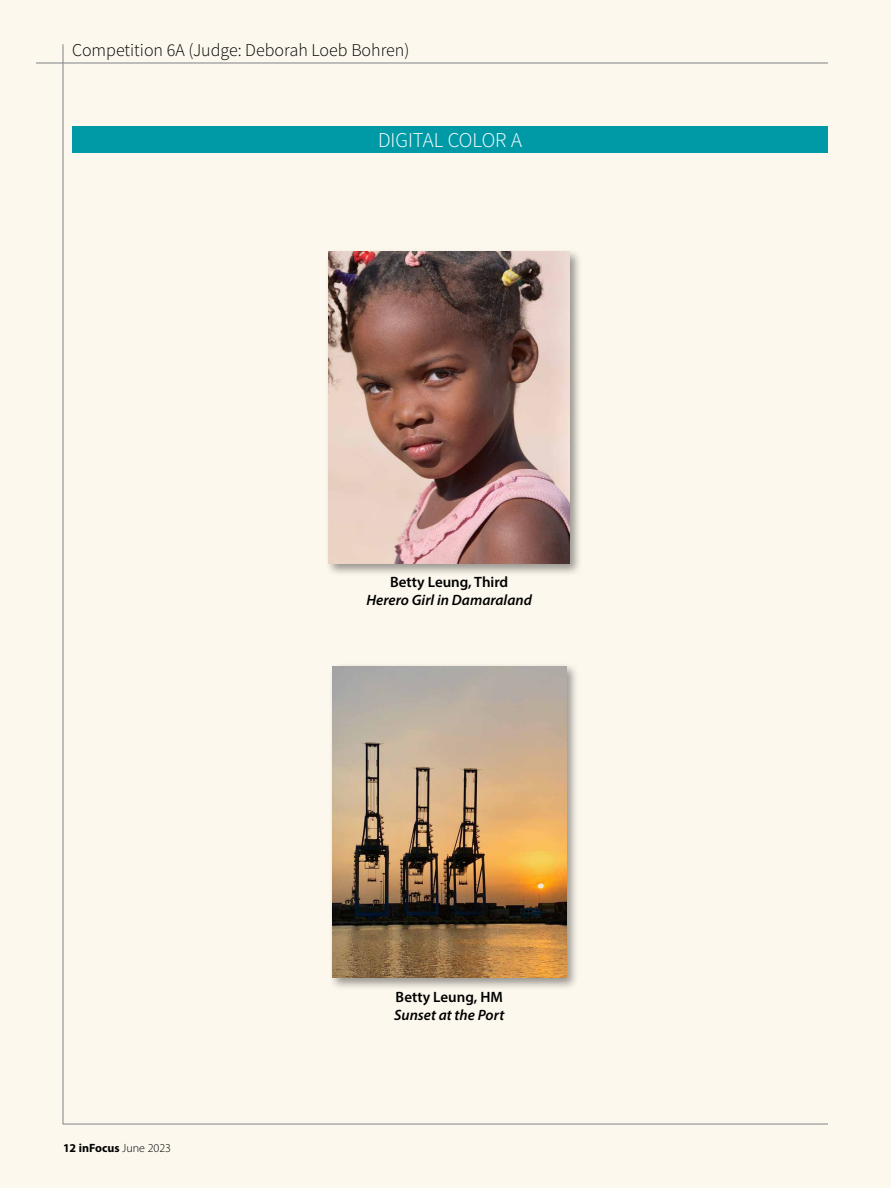
<style>
.page{position:relative;width:891px;height:1188px;background:#fdf8ee}
.page>*{position:absolute;margin:0;border:0;box-sizing:border-box;transform-origin:0 0}
.t1{font:300 21px "Source Sans Pro";color:#fff}
.t2{font:300 18px "Source Sans Pro";color:#000}
.t3{font:italic 600 15px "Myriad Pro";color:#000}
.t4{font:600 15px "Myriad Pro";color:#000}
.t5{font:700 12px "Myriad Pro";color:#000}
.s1{font-weight:300}
</style>
<div class="page">
<hr style="left:36px;top:63px;width:792px;height:1px;background:#808285">
<hr style="left:63px;top:44px;width:1px;height:1080px;background:#808285">
<hr style="left:63px;top:1124px;width:765px;height:1px;background:#808285">
<div style="left:325px;top:248px;width:257px;height:329px;background:#000;opacity:.4"></div>
<img style="left:329px;top:252px;width:241px;height:312px">
<div style="left:329px;top:662px;width:250px;height:329px;background:#000;opacity:.4"></div>
<img style="left:332px;top:666px;width:234px;height:312px">
<div style="left:72px;top:126px;width:756px;height:27px;background:#009aa7"></div>
<p class="t2" style="left:72px;top:39px;width:339px">Competition 6A (Judge: Deborah Loeb Bohren)</p>
<p class="t1" style="left:378px;top:127px;width:145px">DIGITAL COLOR A</p>
<p class="t4" style="left:390px;top:573px;width:120px">Betty Leung, Third</p>
<p class="t3" style="left:367px;top:591px;width:167px">Herero Girl in Damaraland</p>
<p class="t5" style="left:63px;top:1140px;width:110px">12 inFocus <span class="s1">June 2023</span></p>
<p class="t4" style="left:396px;top:987px;width:109px">Betty Leung, HM</p>
<p class="t3" style="left:394px;top:1005px;width:112px">Sunset at the Port</p>
</div>
